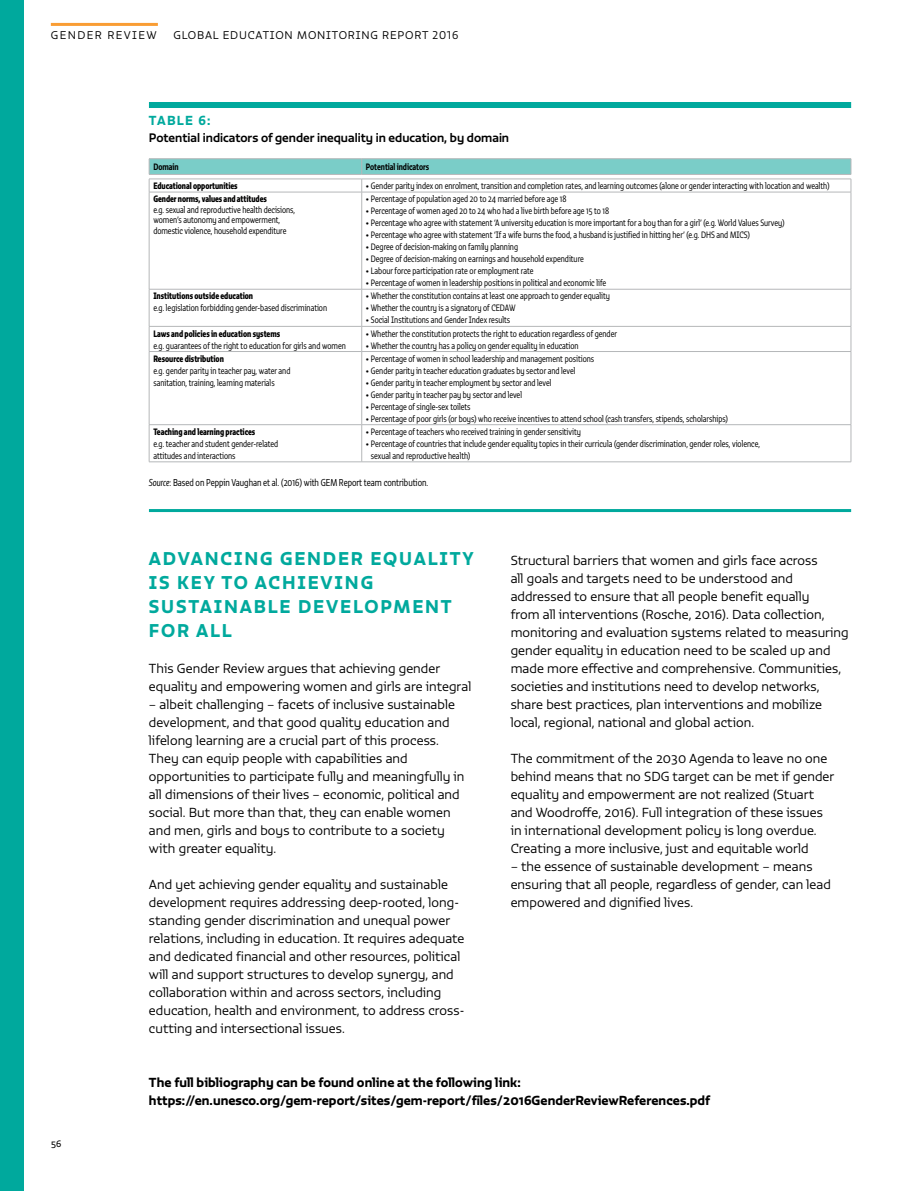
<style>
.page{position:relative;width:915px;height:1191px;background:#fff}
.page>*{position:absolute;margin:0;border:0;box-sizing:border-box;transform-origin:0 0}
.t1{font:18px/24px "Vita Std Bld";letter-spacing:.1em;color:#00a99d}
.t2{font:300 12.75px/18px "Vita Std";letter-spacing:.005em;color:#000}
.t3{font:12.75px/18px "Vita Std Bld";letter-spacing:.005em;color:#000}
.t4{font:12.75px "Vita Std Bld";letter-spacing:.1em;color:#00a99d}
.t5{font:500 12px "Vita Std";color:#000}
.t6{font:300 10.8px "Vita Std";letter-spacing:.075em;color:#000}
.t7{font:300 10.8px "Vita Std";letter-spacing:.13em;color:#000}
.t8{font:300 9.75px "Vita Cond Std";letter-spacing:-.005em;color:#000}
.t9{font:300 9px/12px "Vita Cond Std";color:#000}
.t10{font:9px "Vita Cond Std Bld";color:#000}
.t11{font:500 9px "Vita Cond Std";letter-spacing:-.005em;color:#000}
.t12{font:9px "Vita Std";color:#000}
.s1{font-style:italic}
</style>
<div class="page">
<hr style="left:51px;top:23px;width:107px;height:3px;background:#f99d34">
<div style="left:0;top:0;width:23px;height:1191px;background:#00a99d"></div>
<div style="left:149px;top:102px;width:701px;height:6px;background:#00a99d"></div>
<hr style="left:149px;top:509px;width:701px;height:3px;background:#00a99d">
<svg style="left:150px;top:193px;width:700px;height:233px"></svg>
<svg style="left:362px;top:352px;width:488px;height:109px"></svg>
<hr style="left:149px;top:158px;width:212px;height:1px;background:#b5b7b9">
<hr style="left:361px;top:158px;width:489px;height:1px;background:#b5b7b9">
<svg style="left:149px;top:159px;width:702px;height:33px"></svg>
<hr style="left:149px;top:192px;width:212px;height:1px;background:#b5b7b9">
<hr style="left:149px;top:192px;width:1px;height:97px;background:#b5b7b9">
<hr style="left:361px;top:192px;width:489px;height:1px;background:#b5b7b9">
<hr style="left:361px;top:192px;width:1px;height:97px;background:#b5b7b9">
<hr style="left:850px;top:192px;width:1px;height:97px;background:#b5b7b9">
<hr style="left:149px;top:289px;width:212px;height:1px;background:#b5b7b9">
<hr style="left:149px;top:289px;width:1px;height:37px;background:#b5b7b9">
<hr style="left:361px;top:289px;width:489px;height:1px;background:#b5b7b9">
<hr style="left:361px;top:289px;width:1px;height:37px;background:#b5b7b9">
<hr style="left:850px;top:289px;width:1px;height:37px;background:#b5b7b9">
<hr style="left:149px;top:326px;width:212px;height:1px;background:#b5b7b9">
<svg style="left:149px;top:327px;width:1px;height:24px"></svg>
<hr style="left:361px;top:326px;width:489px;height:1px;background:#b5b7b9">
<svg style="left:361px;top:327px;width:1px;height:24px"></svg>
<svg style="left:850px;top:326px;width:1px;height:25px"></svg>
<hr style="left:149px;top:351px;width:212px;height:1px;background:#b5b7b9">
<hr style="left:149px;top:352px;width:1px;height:72px;background:#b5b7b9">
<hr style="left:361px;top:351px;width:489px;height:1px;background:#b5b7b9">
<hr style="left:361px;top:352px;width:1px;height:72px;background:#b5b7b9">
<hr style="left:850px;top:352px;width:1px;height:72px;background:#b5b7b9">
<hr style="left:149px;top:424px;width:212px;height:1px;background:#b5b7b9">
<hr style="left:149px;top:425px;width:1px;height:36px;background:#b5b7b9">
<hr style="left:361px;top:424px;width:489px;height:1px;background:#b5b7b9">
<hr style="left:361px;top:425px;width:1px;height:36px;background:#b5b7b9">
<hr style="left:850px;top:425px;width:1px;height:36px;background:#b5b7b9">
<hr style="left:149px;top:461px;width:212px;height:1px;background:#b5b7b9">
<hr style="left:361px;top:461px;width:489px;height:1px;background:#b5b7b9">
<p class="t7" style="left:51px;top:28px;width:107px">GENDER REVIEW</p>
<p class="t6" style="left:173px;top:28px;width:286px">GLOBAL EDUCATION MONITORING REPORT 2016</p>
<h2 class="t4" style="left:149px;top:112px;width:63px">TABLE 6:</h2>
<h3 class="t5" style="left:149px;top:129px;width:361px">Potential indicators of gender inequality in education, by domain</h3>
<p class="t11" style="left:153px;top:161px;width:27px">Domain</p>
<p class="t11" style="left:366px;top:161px;width:65px">Potential indicators</p>
<p class="t10" style="left:153px;top:180px;width:86px">Educational opportunities</p>
<p class="t9" style="left:366px;top:180px;width:465px">• Gender parity index on enrolment, transition and completion rates, and learning outcomes (alone or gender interacting with location and wealth)</p>
<p class="t10" style="left:153px;top:193px;width:115px">Gender norms, values and attitudes</p>
<p class="t9" style="left:153px;top:204px;width:143px;line-height:10.5px">e.g. sexual and reproductive health decisions, women’s autonomy and empowerment, domestic violence, household expenditure</p>
<p class="t9" style="left:366px;top:193px;width:202px">• Percentage of population aged 20 to 24 married before age 18</p>
<p class="t9" style="left:366px;top:205px;width:244px">• Percentage of women aged 20 to 24 who had a live birth before age 15 to 18</p>
<p class="t9" style="left:366px;top:217px;width:420px">• Percentage who agree with statement ‘A university education is more important for a boy than for a girl’ (e.g. World Values Survey)</p>
<p class="t9" style="left:366px;top:229px;width:385px">• Percentage who agree with statement ‘If a wife burns the food, a husband is justified in hitting her’ (e.g. DHS and MICS)</p>
<p class="t9" style="left:366px;top:241px;width:153px">• Degree of decision-making on family planning</p>
<p class="t9" style="left:366px;top:253px;width:219px">• Degree of decision-making on earnings and household expenditure</p>
<p class="t9" style="left:366px;top:265px;width:169px">• Labour force participation rate or employment rate</p>
<p class="t9" style="left:366px;top:277px;width:242px">• Percentage of women in leadership positions in political and economic life</p>
<p class="t10" style="left:153px;top:290px;width:101px">Institutions outside education</p>
<p class="t9" style="left:153px;top:302px;width:175px">e.g. legislation forbidding gender-based discrimination</p>
<p class="t9" style="left:366px;top:290px;width:245px">• Whether the constitution contains at least one approach to gender equality</p>
<p class="t9" style="left:366px;top:302px;width:151px">• Whether the country is a signatory of CEDAW</p>
<p class="t9" style="left:366px;top:314px;width:146px">• Social Institutions and Gender Index results</p>
<p class="t10" style="left:153px;top:327px;width:128px">Laws and policies in education systems</p>
<p class="t9" style="left:153px;top:339px;width:194px">e.g. guarantees of the right to education for girls and women</p>
<p class="t9" style="left:366px;top:327px;width:252px">• Whether the constitution protects the right to education regardless of gender</p>
<p class="t9" style="left:366px;top:339px;width:214px">• Whether the country has a policy on gender equality in education</p>
<p class="t10" style="left:153px;top:352px;width:72px">Resource distribution</p>
<p class="t9" style="left:153px;top:364px;width:138px">e.g. gender parity in teacher pay, water and sanitation, training, learning materials</p>
<p class="t9" style="left:366px;top:352px;width:230px">• Percentage of women in school leadership and management positions</p>
<p class="t9" style="left:366px;top:364px;width:211px">• Gender parity in teacher education graduates by sector and level</p>
<p class="t9" style="left:366px;top:376px;width:187px">• Gender parity in teacher employment by sector and level</p>
<p class="t9" style="left:366px;top:388px;width:157px">• Gender parity in teacher pay by sector and level</p>
<p class="t9" style="left:366px;top:400px;width:106px">• Percentage of single-sex toilets</p>
<p class="t9" style="left:366px;top:412px;width:363px">• Percentage of poor girls (or boys) who receive incentives to attend school (cash transfers, stipends, scholarships)</p>
<p class="t9" style="left:366px;top:425px;width:216px">• Percentage of teachers who received training in gender sensitivity</p>
<p class="t9" style="left:371px;top:437px;width:390px;text-indent:-5px">• Percentage of countries that include gender equality topics in their curricula (gender discrimination, gender roles, violence, sexual and reproductive health)</p>
<p class="t8" style="left:149px;top:476px;width:281px"><span class="s1">Source</span>: Based on Peppin Vaughan et al. (2016) with GEM Report team contribution.</p>
<p class="t10" style="left:153px;top:426px;width:103px">Teaching and learning practices</p>
<p class="t9" style="left:153px;top:437px;width:126px">e.g. teacher and student gender-related attitudes and interactions</p>
<h1 class="t1" style="left:149px;top:546px;width:326px">ADVANCING GENDER EQUALITY<br>IS KEY TO ACHIEVING<br>SUSTAINABLE DEVELOPMENT<br>FOR ALL</h1>
<h2 class="t2" style="left:149px;top:659px;width:324px">This Gender Review argues that achieving gender equality and empowering women and girls are integral</h2>
<p class="t2" style="left:149px;top:695px;width:317px">– albeit challenging – facets of inclusive sustainable development, and that good quality education and lifelong learning are a crucial part of this process.<br>They can equip people with capabilities and opportunities to participate fully and meaningfully in all dimensions of their lives – economic, political and social. But more than that, they can enable women and men, girls and boys to contribute to a society with greater equality.</p>
<p class="t2" style="left:149px;top:875px;width:317px">And yet achieving gender equality and sustainable development requires addressing deep-rooted, long&shy;standing gender discrimination and unequal power relations, including in education. It requires adequate and dedicated financial and other resources, political will and support structures to develop synergy, and collaboration within and across sectors, including education, health and environment, to address cross&shy;cutting and intersectional issues.</p>
<p class="t2" style="left:510px;top:551px;width:339px">Structural barriers that women and girls face across<br>all goals and targets need to be understood and addressed to ensure that all people benefit equally<br>from all interventions (Rosche, 2016). Data collection, monitoring and evaluation systems related to measuring gender equality in education need to be scaled up and made more effective and comprehensive. Communities, societies and institutions need to develop networks, share best practices, plan interventions and mobilize local, regional, national and global action.</p>
<p class="t2" style="left:510px;top:749px;width:325px">The commitment of the 2030 Agenda to leave no one behind means that no SDG target can be met if gender equality and empowerment are not realized (Stuart and Woodroffe, 2016). Full integration of these issues in international development policy is long overdue.<br>Creating a more inclusive, just and equitable world</p>
<h2 class="t2" style="left:510px;top:857px;width:321px">– the essence of sustainable development – means ensuring that all people, regardless of gender, can lead empowered and dignified lives.</h2>
<p class="t12" style="left:51px;top:1138px;width:12px">56</p>
<h2 class="t3" style="left:149px;top:1073px;width:562px">The full bibliography can be found online at the following link: https://en.unesco.org/gem-report/sites/gem-report/files/2016GenderReviewReferences.pdf</h2>
</div>
